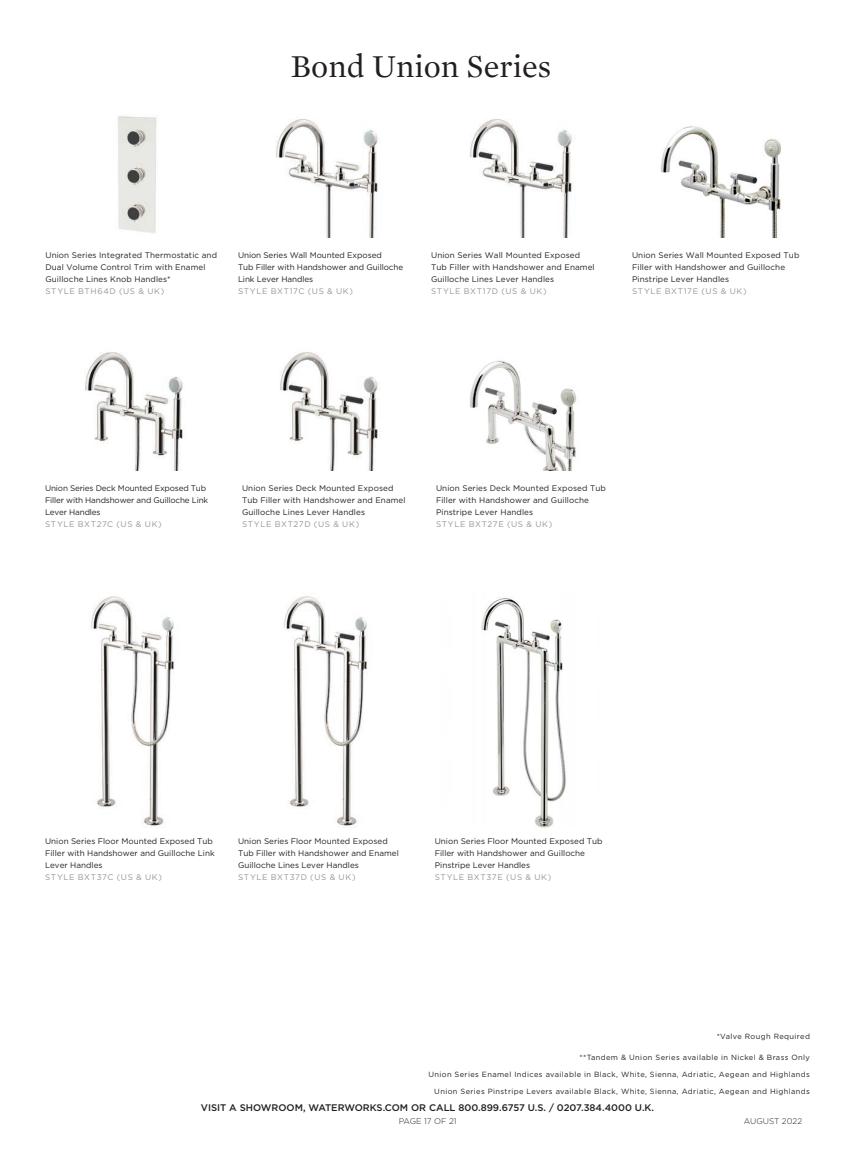
<style>
.page{position:relative;width:855px;height:1170px;background:#fff}
.page>*{position:absolute;margin:0;border:0;box-sizing:border-box;transform-origin:0 0}
.TITLE__Light-_7_5_11{font:32.5px "Mercury Text G1";color:#231f20}
.t1{font:500 9.62px "Gotham";color:#231f20}
.t2{font:300 8.25px "Gotham";color:#231f20}
.Text__LIGHT_-_6_5_9{font:8.12px/11.9px "Gotham";letter-spacing:.01em;color:#231f20}
.Text__product_number{font:8.12px "Gotham";letter-spacing:.08em;color:#939598}
.Text__LIGHT_-_6_5_9-2{font:8.12px/11.9px "Gotham";letter-spacing:-.01em;color:#231f20}
.Text__LIGHT_-_6_5_9-3{font:8.12px/11.9px "Gotham";letter-spacing:-.02em;color:#231f20}
.t3{font:7.5px "Gotham";letter-spacing:.05em;color:#231f20}
</style>
<div class="page">
<img style="left:118px;top:116px;width:39px;height:118px">
<img style="left:276px;top:119px;width:102px;height:118px">
<img style="left:470px;top:119px;width:103px;height:118px">
<img style="left:660px;top:126px;width:121px;height:111px">
<img style="left:85px;top:352px;width:98px;height:118px">
<img style="left:280px;top:352px;width:98px;height:118px">
<img style="left:470px;top:360px;width:107px;height:110px">
<img style="left:91px;top:596px;width:84px;height:230px">
<img style="left:284px;top:596px;width:84px;height:230px">
<img style="left:481px;top:598px;width:85px;height:230px">
<p class="TITLE__Light-_7_5_11" style="left:291px;top:43px;width:262px">Bond Union Series</p>
<p class="Text__LIGHT_-_6_5_9" style="left:45px;top:249px;width:173px">Union Series Integrated Thermostatic and<br>Dual Volume Control Trim with Enamel<br>Guilloche Lines Knob Handles*</p>
<p class="Text__product_number" style="left:45px;top:285px;width:120px">STYLE BTH64D (US &amp; UK)</p>
<p class="Text__LIGHT_-_6_5_9-2" style="left:238px;top:249px;width:167px">Union Series Wall Mounted Exposed<br>Tub Filler with Handshower and Guilloche<br>Link Lever Handles</p>
<p class="Text__product_number" style="left:238px;top:285px;width:117px">STYLE BXT17C (US &amp; UK)</p>
<p class="Text__LIGHT_-_6_5_9" style="left:431px;top:249px;width:165px">Union Series Wall Mounted Exposed<br>Tub Filler with Handshower and Enamel<br>Guilloche Lines Lever Handles</p>
<p class="Text__product_number" style="left:431px;top:285px;width:117px">STYLE BXT17D (US &amp; UK)</p>
<p class="Text__LIGHT_-_6_5_9" style="left:632px;top:249px;width:169px">Union Series Wall Mounted Exposed Tub<br>Filler with Handshower and Guilloche<br>Pinstripe Lever Handles</p>
<p class="Text__product_number" style="left:632px;top:285px;width:116px">STYLE BXT17E (US &amp; UK)</p>
<p class="Text__LIGHT_-_6_5_9-3" style="left:45px;top:482px;width:165px">Union Series Deck Mounted Exposed Tub<br>Filler with Handshower and Guilloche Link<br>Lever Handles</p>
<p class="Text__product_number" style="left:45px;top:519px;width:118px">STYLE BXT27C (US &amp; UK)</p>
<p class="Text__LIGHT_-_6_5_9" style="left:242px;top:482px;width:165px">Union Series Deck Mounted Exposed<br>Tub Filler with Handshower and Enamel<br>Guilloche Lines Lever Handles</p>
<p class="Text__product_number" style="left:242px;top:519px;width:119px">STYLE BXT27D (US &amp; UK)</p>
<p class="Text__LIGHT_-_6_5_9" style="left:436px;top:482px;width:171px">Union Series Deck Mounted Exposed Tub<br>Filler with Handshower and Guilloche<br>Pinstripe Lever Handles</p>
<p class="Text__product_number" style="left:436px;top:519px;width:118px">STYLE BXT27E (US &amp; UK)</p>
<p class="Text__LIGHT_-_6_5_9" style="left:45px;top:836px;width:171px">Union Series Floor Mounted Exposed Tub<br>Filler with Handshower and Guilloche Link<br>Lever Handles</p>
<p class="Text__product_number" style="left:45px;top:872px;width:118px">STYLE BXT37C (US &amp; UK)</p>
<p class="Text__LIGHT_-_6_5_9" style="left:238px;top:836px;width:162px">Union Series Floor Mounted Exposed<br>Tub Filler with Handshower and Enamel<br>Guilloche Lines Lever Handles</p>
<p class="Text__product_number" style="left:238px;top:872px;width:119px">STYLE BXT37D (US &amp; UK)</p>
<p class="Text__LIGHT_-_6_5_9" style="left:435px;top:836px;width:169px">Union Series Floor Mounted Exposed Tub<br>Filler with Handshower and Guilloche<br>Pinstripe Lever Handles</p>
<p class="Text__product_number" style="left:435px;top:872px;width:118px">STYLE BXT37E (US &amp; UK)</p>
<p class="t3" style="left:717px;top:1032px;width:95px">*Valve Rough Required</p>
<p class="t3" style="left:580px;top:1053px;width:232px">**Tandem &amp; Union Series available in Nickel &amp; Brass Only</p>
<p class="t3" style="left:428px;top:1069px;width:383px">Union Series Enamel Indices available in Black, White, Sienna, Adriatic, Aegean and Highlands</p>
<p class="t3" style="left:434px;top:1086px;width:377px">Union Series Pinstripe Levers available Black, White, Sienna, Adriatic, Aegean and Highlands</p>
<p class="t1" style="left:201px;top:1101px;width:455px">VISIT A SHOWROOM, WATERWORKS.COM OR CALL 800.899.6757 U.S. / 0207.384.4000 U.K.</p>
<p class="t2" style="left:399px;top:1115px;width:59px">PAGE 17 OF 21</p>
<p class="t2" style="left:744px;top:1115px;width:60px">AUG UST 2022</p>
</div>
